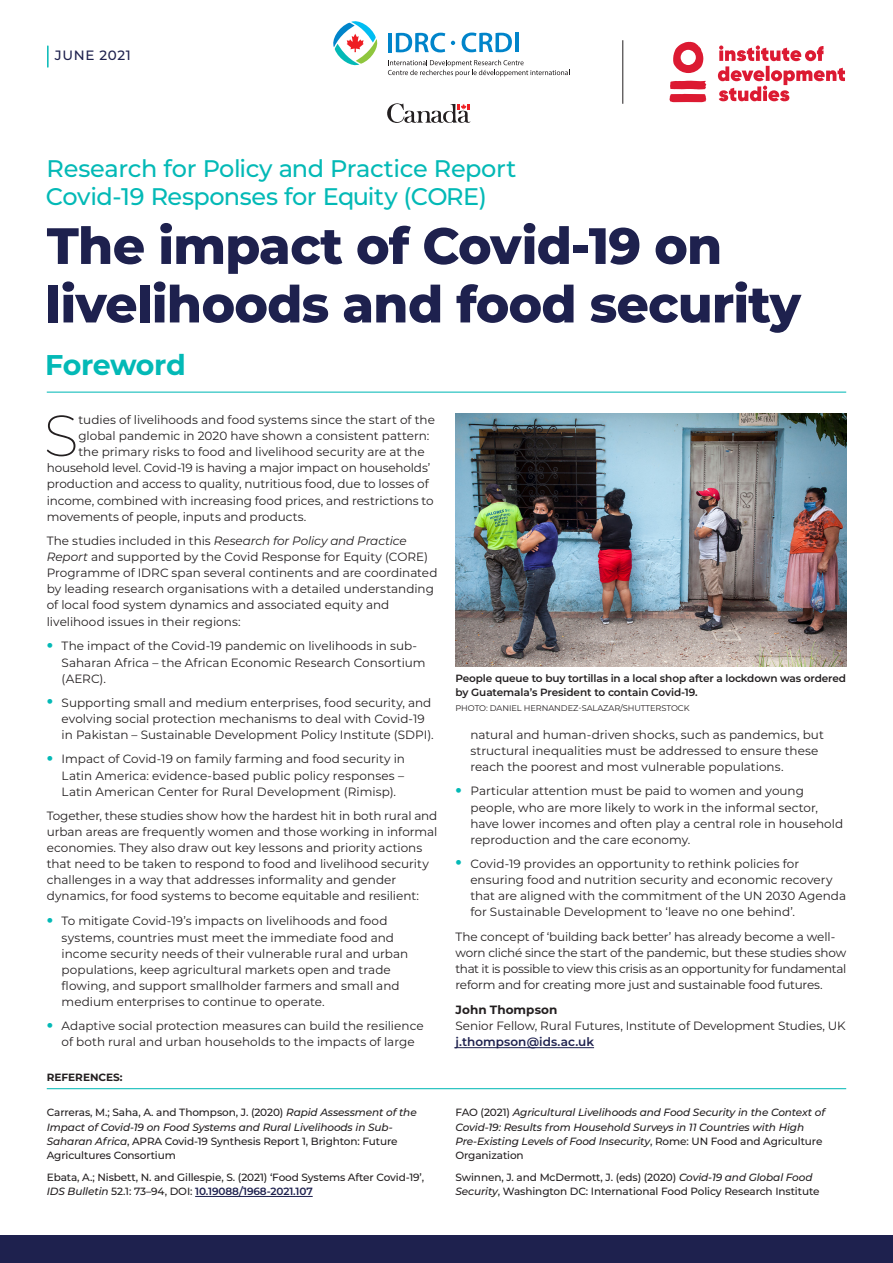
<style>
.page{position:relative;width:893px;height:1263px;background:#fff}
.page>*{position:absolute;margin:0;border:0;box-sizing:border-box;transform-origin:0 0}
.t1{font:200 58.05px "Montserrat";color:#231f20}
.t2{font:800 51px/58.5px "Montserrat";letter-spacing:-.015em;color:#1e214e}
.t3{font:700 28.5px "Montserrat";letter-spacing:-.02em;color:#03b9b6}
.t4{font:500 24px/28.5px "Montserrat";letter-spacing:-.02em;color:#03b9b6}
.t5{font:500 13.5px "Montserrat";letter-spacing:.05em;color:#1e214e}
.t6{font:12px/16.2px "Montserrat";color:#231f20}
.t7{font:600 12px "Montserrat";letter-spacing:.005em;color:#1e214e}
.t8{font:700 12px "Montserrat";letter-spacing:.005em;color:#231f20}
.t9{font:500 10.5px/14.2px "Montserrat";letter-spacing:-.01em;color:#231f20}
.t10{font:italic 500 10.5px/14.2px "Montserrat";letter-spacing:-.01em;color:#231f20}
.t11{font:600 10.5px/14.2px "Montserrat";letter-spacing:-.01em;color:#231f20}
.t12{font:700 10.5px "Montserrat";color:#231f20}
.t13{font:8.25px "Montserrat";letter-spacing:-.01em;color:#231f20}
.s1{font-style:italic}
.s2{font-weight:800;font-size:16.5px;color:#03b9b6}
.s3{font-weight:600;color:#1e214e}
.s4{font-style:normal}
</style>
<div class="page">
<div style="left:0;top:1235px;width:893px;height:28px;background:#1e214e"></div>
<hr style="left:47px;top:46px;width:2px;height:21px;background:#03b9b6">
<hr style="left:455px;top:1047px;width:139px;height:1px;background:#1e214e">
<img style="left:455px;top:413px;width:391px;height:253px">
<hr style="left:47px;top:392px;width:799px;height:1px;background:#03b9b6">
<hr style="left:47px;top:1088px;width:799px;height:1px;background:#03b9b6">
<hr style="left:195px;top:1196px;width:118px;height:1px;background:#1e214e">
<svg style="left:387px;top:103px;width:83px;height:20px"></svg>
<hr style="left:388px;top:33px;width:4px;height:19px;background:#0084ca">
<svg style="left:396px;top:33px;width:49px;height:19px"></svg>
<svg style="left:462px;top:33px;width:50px;height:19px"></svg>
<hr style="left:515px;top:33px;width:3px;height:19px;background:#0084ca">
<svg style="left:388px;top:60px;width:182px;height:17px"></svg>
<svg style="left:451px;top:41px;width:4px;height:4px"></svg>
<svg style="left:333px;top:21px;width:45px;height:45px"></svg>
<svg style="left:669px;top:42px;width:176px;height:60px"></svg>
<hr style="left:622px;top:40px;width:1px;height:64px;background:#231f20">
<p class="t5" style="left:55px;top:46px;width:77px">JUNE 2021</p>
<h3 class="t4" style="left:46px;top:153px;width:472px">Research for Policy and Practice Report<br>Covid-19 Responses for Equity (CORE)</h3>
<h2 class="t2" style="left:45px;top:214px;width:757px">The impact of Covid-19 on livelihoods and food security</h2>
<h3 class="t3" style="left:45px;top:344px;width:142px">Foreword</h3>
<h1 class="t1" style="left:44px;top:396px;width:37px">S</h1>
<p class="t6" style="left:78px;top:411px;width:358px">tudies of livelihoods and food systems since the start of the</p>
<p class="t6" style="left:78px;top:427px;width:352px">global pandemic in 2020 have shown a consistent pattern:</p>
<p class="t6" style="left:78px;top:443px;width:348px">the primary risks to food and livelihood security are at the</p>
<p class="t6" style="left:47px;top:459px;width:385px">household level. Covid-19 is having a major impact on households’</p>
<p class="t6" style="left:47px;top:476px;width:383px">production and access to quality, nutritious food, due to losses of</p>
<p class="t6" style="left:47px;top:492px;width:388px">income, combined with increasing food prices, and restrictions to</p>
<p class="t6" style="left:47px;top:508px;width:261px">movements of people, inputs and products.</p>
<p class="t6" style="left:47px;top:532px;width:392px">The studies included in this <span class="s1">Research for Policy and Practice Report</span> and supported by the Covid Response for Equity (CORE)<br>Programme of IDRC span several continents and are coordinated by leading research organisations with a detailed understanding of local food system dynamics and associated equity and livelihood issues in their regions:</p>
<p class="t6" style="left:62px;top:638px;width:365px;text-indent:-15px"><span class="s2">•</span> The impact of the Covid-19 pandemic on livelihoods in sub-<br>Saharan Africa – the African Economic Research Consortium (AERC).</p>
<p class="t6" style="left:62px;top:694px;width:374px;text-indent:-15px"><span class="s2">•</span> Supporting small and medium enterprises, food security, and evolving social protection mechanisms to deal with Covid-19 in Pakistan – Sustainable Development Policy Institute (SDPI).</p>
<p class="t6" style="left:62px;top:751px;width:345px;text-align:justify;text-indent:-15px"><span class="s2">•</span> Impact of Covid-19 on family farming and food security in Latin America: evidence-based public policy responses – Latin American Center for Rural Development (Rimisp).</p>
<p class="t6" style="left:47px;top:807px;width:392px">Together, these studies show how the hardest hit in both rural and urban areas are frequently women and those working in informal economies. They also draw out key lessons and priority actions that need to be taken to respond to food and livelihood security challenges in a way that addresses informality and gender dynamics, for food systems to become equitable and resilient:</p>
<p class="t6" style="left:62px;top:913px;width:348px;text-indent:-15px"><span class="s2">•</span> To mitigate Covid-19’s impacts on livelihoods and food systems, countries must meet the immediate food and income security needs of their vulnerable rural and urban populations, keep agricultural markets open and trade flowing, and support smallholder farmers and small and medium enterprises to continue to operate.</p>
<p class="t6" style="left:47px;top:1017px;width:378px;text-align:center"><span class="s2">•</span> Adaptive social protection measures can build the resilience of both rural and urban households to the impacts of large</p>
<p class="t12" style="left:47px;top:1069px;width:77px">REFERENCES:</p>
<p class="t9" style="left:47px;top:1105px;width:372px">Carreras, M.; Saha, A. and Thompson, J. (2020) <span class="s1">Rapid Assessment of the Impact of Covid-19 on Food Systems and Rural Livelihoods in Sub-Saharan Africa</span>, APRA Covid-19 Synthesis Report 1, Brighton: Future Agricultures Consortium</p>
<p class="t9" style="left:47px;top:1169px;width:379px">Ebata, A.; Nisbett, N. and Gillespie, S. (2021) ‘Food Systems After Covid-19’,<br><span class="s1">IDS Bulletin</span> 52.1: 73–94, DOI: <span class="s3">10.19088/1968-2021.107</span></p>
<p class="t11" style="left:455px;top:670px;width:392px">People queue to buy tortillas in a local shop after a lockdown was ordered by Guatemala’s President to contain Covid-19.</p>
<p class="t13" style="left:455px;top:702px;width:236px">PHOTO: DANIEL HERNANDEZ-SALAZAR/SHUTTERSTOCK</p>
<p class="t6" style="left:470px;top:726px;width:355px">natural and human-driven shocks, such as pandemics, but structural inequalities must be addressed to ensure these reach the poorest and most vulnerable populations.</p>
<p class="t6" style="left:470px;top:783px;width:374px;text-indent:-15px"><span class="s2">•</span> Particular attention must be paid to women and young people, who are more likely to work in the informal sector, have lower incomes and often play a central role in household reproduction and the care economy.</p>
<p class="t6" style="left:470px;top:855px;width:377px;text-indent:-15px"><span class="s2">•</span> Covid-19 provides an opportunity to rethink policies for ensuring food and nutrition security and economic recovery that are aligned with the commitment of the UN 2030 Agenda for Sustainable Development to ‘leave no one behind’.</p>
<p class="t6" style="left:455px;top:928px;width:392px">The concept of ‘building back better’ has already become a well&shy;worn cliché since the start of the pandemic, but these studies show that it is possible to view this crisis as an opportunity for fundamental reform and for creating more just and sustainable food futures.</p>
<p class="t8" style="left:455px;top:1001px;width:103px">John Thompson</p>
<p class="t6" style="left:455px;top:1017px;width:392px">Senior Fellow, Rural Futures, Institute of Development Studies, UK</p>
<p class="t7" style="left:455px;top:1033px;width:140px">j.thompson@ids.ac.uk</p>
<p class="t10" style="left:455px;top:1105px;width:371px"><span class="s4">FAO (2021)</span> Agricultural Livelihoods and Food Security in the Context of Covid-19: Results from Household Surveys in 11 Countries with High Pre-Existing Levels of Food Insecurity<span class="s4">, Rome: UN Food and Agriculture Organization</span></p>
<p class="t9" style="left:455px;top:1169px;width:365px">Swinnen, J. and McDermott, J. (eds) (2020) <span class="s1">Covid-19 and Global Food<br>Security</span>, Washington DC: International Food Policy Research Institute</p>
</div>
